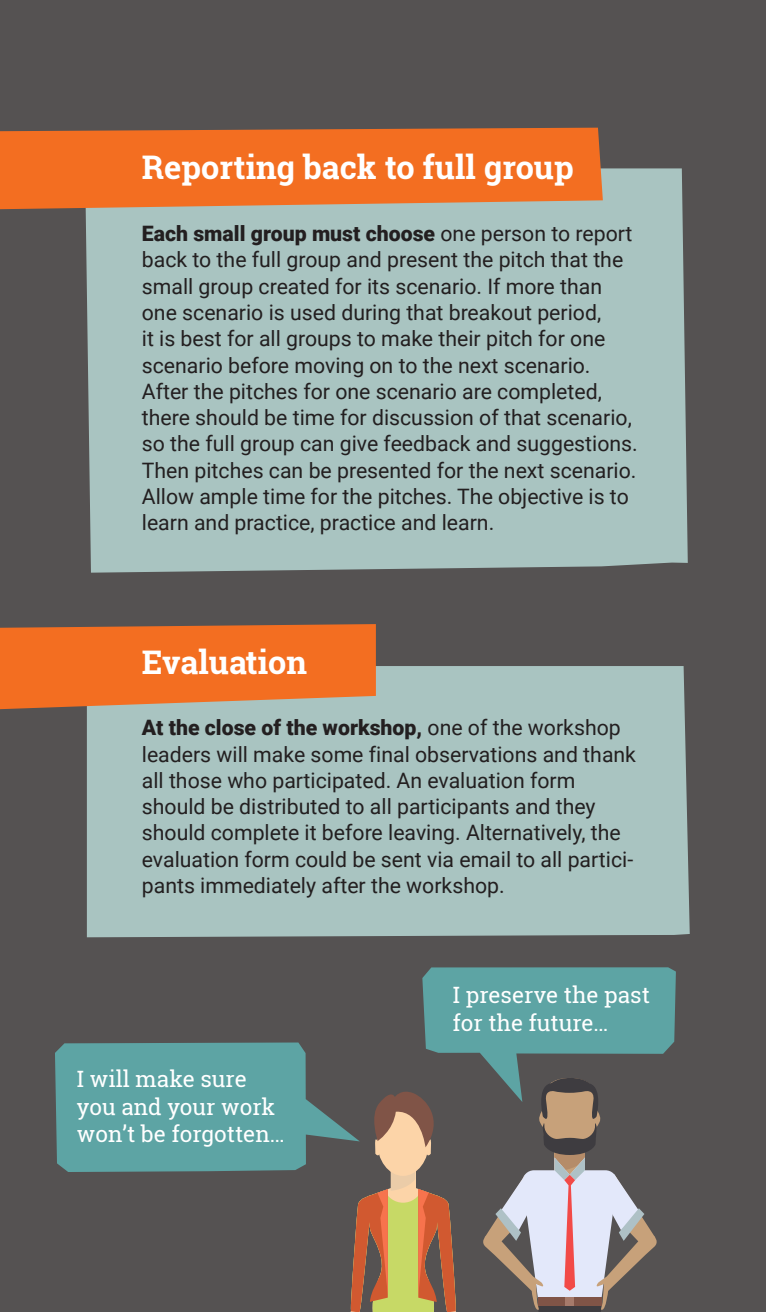
<style>
.page{position:relative;width:766px;height:1312px;background:#fff}
.page>*{position:absolute;margin:0;border:0;box-sizing:border-box;transform-origin:0 0}
.t1{font:700 32.5px "Roboto Slab";color:#fff}
.t2{font:22.5px/27.5px "Roboto Slab";color:#fff}
.t3{font:21.25px/26.2px "Roboto";color:#231f20}
.s1{font-weight:900}
</style>
<div class="page">
<div style="left:0;top:0;width:765px;height:1311px;background:#555252"></div>
<div style="left:87px;top:666px;width:602px;height:271px;background:#a9c4c1"></div>
<svg style="left:0;top:624px;width:376px;height:85px;background:#e9732d"></svg>
<div style="left:85px;top:168px;width:602px;height:404px;background:#a9c4c1"></div>
<svg style="left:0;top:128px;width:602px;height:81px;background:#eb712a"></svg>
<svg style="left:55px;top:967px;width:620px;height:344px"></svg>
<h1 class="t1" style="left:142px;top:145px;width:433px">Reporting back to full group</h1>
<p class="t3" style="left:142px;top:220px;width:497px"><span class="s1">Each small group must choose</span> one person to report back to the full group and present the pitch that the small group created for its scenario. If more than one scenario is used during that breakout period,<br>it is best for all groups to make their pitch for one scenario before moving on to the next scenario.<br>After the pitches for one scenario are completed, there should be time for discussion of that scenario, so the full group can give feedback and suggestions.<br>Then pitches can be presented for the next scenario.<br>Allow ample time for the pitches. The objective is to learn and practice, practice and learn.</p>
<h1 class="t1" style="left:142px;top:639px;width:167px">Evaluation</h1>
<p class="t3" style="left:142px;top:713px;width:495px"><span class="s1">At the close of the workshop,</span> one of the workshop leaders will make some final observations and thank all those who participated. An evaluation form should be distributed to all participants and they should complete it before leaving. Alternatively, the evaluation form could be sent via email to all partici&shy;pants immediately after the workshop.</p>
<p class="t2" style="left:77px;top:1064px;width:209px">I will make sure you and your work won’t be forgotten…</p>
<p class="t2" style="left:452px;top:980px;width:198px">I preserve the past for the future…</p>
</div>
